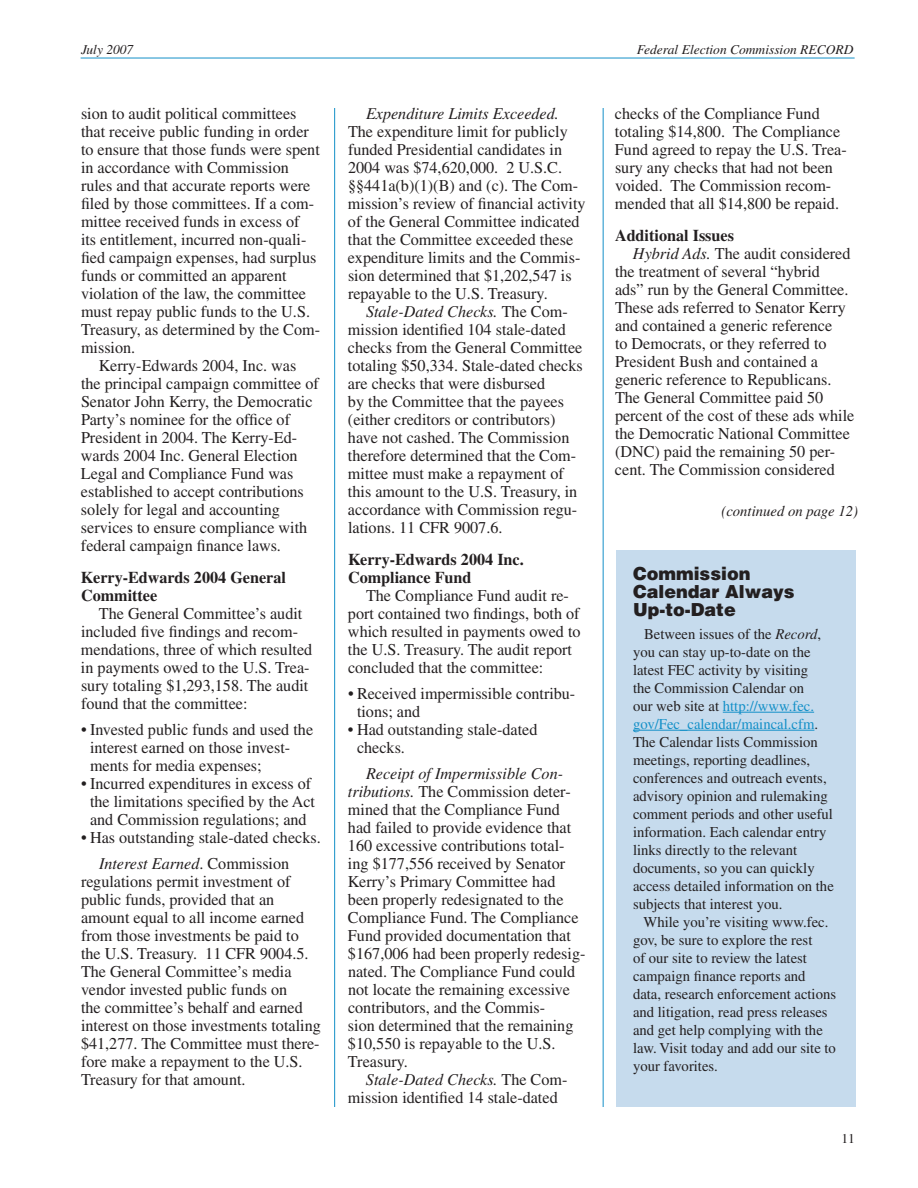
<style>
.page{position:relative;width:918px;height:1188px;background:#fff}
.page>*{position:absolute;margin:0;border:0;box-sizing:border-box;transform-origin:0 0}
.t1{font:900 18px/18px "Helvetica LT Std";color:#231f20}
.t2{font:16.5px/18px "Times LT Std";color:#231f20}
.t3{font:700 16.5px/18px "Times LT Std";color:#231f20}
.t4{font:italic 16.5px "Times LT Std";color:#231f20}
.t5{font:15px/18px "Times LT Std";color:#231f20}
.t6{font:italic 15px "Times LT Std";color:#231f20}
.t7{font:italic 13.5px "Times LT Std";color:#231f20}
.t8{font:13.5px "Times LT Std";color:#231f20}
.s1{font-style:italic}
.s2{color:#1490c8}
</style>
<div class="page">
<hr style="left:81px;top:58px;width:774px;height:1px;background:#1490c8">
<hr style="left:334px;top:108px;width:1px;height:999px;background:#1490c8">
<hr style="left:603px;top:108px;width:1px;height:999px;background:#1490c8">
<div style="left:616px;top:550px;width:240px;height:557px;background:#c6dbed"></div>
<hr style="left:723px;top:712px;width:91px;height:1px;background:#1490c8">
<hr style="left:633px;top:730px;width:181px;height:1px;background:#1490c8">
<p class="t7" style="left:81px;top:42px;width:54px">July 2007</p>
<p class="t7" style="left:637px;top:42px;width:218px">Federal Election Commission RECORD</p>
<p class="t2" style="left:81px;top:105px;width:241px">sion to audit political committees that receive public funding in order to ensure that those funds were spent in accordance with Commission rules and that accurate reports were filed by those committees. If a com&shy;mittee received funds in excess of<br>its entitlement, incurred non-quali&shy;fied campaign expenses, had surplus funds or committed an apparent violation of the law, the committee must repay public funds to the U.S.<br>Treasury, as determined by the Com&shy;mission.</p>
<p class="t2" style="left:81px;top:357px;width:240px;text-indent:18px">Kerry-Edwards 2004, Inc. was the principal campaign committee of Senator John Kerry, the Democratic Party’s nominee for the office of President in 2004. The Kerry-Ed&shy;wards 2004 Inc. General Election Legal and Compliance Fund was established to accept contributions solely for legal and accounting services to ensure compliance with federal campaign finance laws.</p>
<p class="t3" style="left:81px;top:568px;width:207px">Kerry-Edwards 2004 General<br>Committee</p>
<p class="t2" style="left:81px;top:604px;width:233px;text-indent:18px">The General Committee’s audit included five findings and recom&shy;mendations, three of which resulted in payments owed to the U.S. Trea&shy;sury totaling $1,293,158. The audit found that the committee:</p>
<p class="t2" style="left:90px;top:720px;width:225px;text-indent:-9px">• Invested public funds and used the interest earned on those invest&shy;ments for media expenses;</p>
<p class="t2" style="left:81px;top:774px;width:236px;text-align:center">• Incurred expenditures in excess of the limitations specified by the Act and Commission regulations; and</p>
<p class="t2" style="left:99px;top:824px;width:223px;line-height:26.2px;text-indent:-18px">• Has outstanding stale-dated checks.<br><span class="s1">Interest Earned</span>. Commission</p>
<p class="t2" style="left:81px;top:873px;width:241px">regulations permit investment of public funds, provided that an amount equal to all income earned from those investments be paid to the U.S. Treasury. 11 CFR 9004.5.<br>The General Committee’s media vendor invested public funds on<br>the committee’s behalf and earned interest on those investments totaling $41,277. The Committee must there&shy;fore make a repayment to the U.S.<br>Treasury for that amount.</p>
<p class="t4" style="left:366px;top:105px;width:194px">Expenditure Limits Exceeded.</p>
<p class="t2" style="left:348px;top:123px;width:239px">The expenditure limit for publicly funded Presidential candidates in 2004 was $74,620,000. 2 U.S.C. §§441a(b)(1)(B) and (c). The Com&shy;mission’s review of financial activity of the General Committee indicated that the Committee exceeded these expenditure limits and the Commis&shy;sion determined that $1,202,547 is repayable to the U.S. Treasury.</p>
<p class="t2" style="left:348px;top:303px;width:236px;text-indent:18px"><span class="s1">Stale-Dated Checks.</span> The Com&shy;mission identified 104 stale-dated checks from the General Committee totaling $50,334. Stale-dated checks are checks that were disbursed<br>by the Committee that the payees (either creditors or contributors) have not cashed. The Commission therefore determined that the Com&shy;mittee must make a repayment of this amount to the U.S. Treasury, in accordance with Commission regu&shy;lations. 11 CFR 9007.6.</p>
<p class="t3" style="left:348px;top:550px;width:177px">Kerry-Edwards 2004 Inc.<br>Compliance Fund</p>
<p class="t2" style="left:348px;top:586px;width:234px;text-indent:18px">The Compliance Fund audit re&shy;port contained two findings, both of which resulted in payments owed to the U.S. Treasury. The audit report concluded that the committee:</p>
<p class="t2" style="left:357px;top:684px;width:220px;text-indent:-9px">• Received impermissible contribu&shy;tions; and</p>
<p class="t2" style="left:357px;top:720px;width:182px;text-indent:-9px">• Had outstanding stale-dated checks.</p>
<p class="t2" style="left:348px;top:765px;width:239px;text-indent:18px"><span class="s1">Receipt of Impermissible Con&shy;tributions.</span> The Commission deter&shy;mined that the Compliance Fund had failed to provide evidence that<br>160 excessive contributions total&shy;ing $177,556 received by Senator<br>Kerry’s Primary Committee had been properly redesignated to the<br>Compliance Fund. The Compliance<br>Fund provided documentation that $167,006 had been properly redesig&shy;nated. The Compliance Fund could not locate the remaining excessive contributors, and the Commis-<br>sion determined that the remaining $10,550 is repayable to the U.S.<br>Treasury.</p>
<p class="t2" style="left:348px;top:1071px;width:221px;text-indent:18px"><span class="s1">Stale-Dated Checks.</span> The Com&shy;mission identified 14 stale-dated</p>
<p class="t2" style="left:615px;top:105px;width:233px">checks of the Compliance Fund totaling $14,800. The Compliance<br>Fund agreed to repay the U.S. Trea&shy;sury any checks that had not been voided. The Commission recom&shy;mended that all $14,800 be repaid.</p>
<p class="t3" style="left:615px;top:226px;width:121px">Additional Issues</p>
<p class="t2" style="left:633px;top:244px;width:219px"><span class="s1">Hybrid Ads.</span> The audit considered</p>
<p class="t2" style="left:615px;top:262px;width:206px">the treatment of several “hybrid</p>
<p class="t2" style="left:615px;top:280px;width:235px">ads” run by the General Committee.</p>
<p class="t2" style="left:615px;top:298px;width:232px">These ads referred to Senator Kerry</p>
<p class="t2" style="left:615px;top:316px;width:219px">and contained a generic reference</p>
<p class="t2" style="left:615px;top:334px;width:213px">to Democrats, or they referred to</p>
<p class="t2" style="left:615px;top:352px;width:204px">President Bush and contained a</p>
<p class="t2" style="left:615px;top:370px;width:218px">generic reference to Republicans.</p>
<p class="t2" style="left:615px;top:388px;width:210px">The General Committee paid 50</p>
<p class="t2" style="left:615px;top:406px;width:241px">percent of the cost of these ads while</p>
<p class="t2" style="left:615px;top:424px;width:236px">the Democratic National Committee</p>
<p class="t2" style="left:615px;top:442px;width:222px">(DNC) paid the remaining 50 per-</p>
<p class="t2" style="left:615px;top:460px;width:221px">cent. The Commission considered</p>
<p class="t6" style="left:722px;top:503px;width:138px">(continued on page 12)</p>
<p class="t1" style="left:633px;top:564px;width:163px">Commission<br>Calendar Always<br>Up-to-Date</p>
<p class="t5" style="left:633px;top:625px;width:202px;text-indent:11px">Between issues of the <span class="s1">Record</span>, you can stay up-to-date on the latest FEC activity by visiting<br>the Commission Calendar on<br>our web site at <span class="s2">http://www.fec. gov/Fec_calendar/maincal.cfm</span>.<br>The Calendar lists Commission meetings, reporting deadlines, conferences and outreach events, advisory opinion and rulemaking comment periods and other useful information. Each calendar entry links directly to the relevant documents, so you can quickly access detailed information on the subjects that interest you.</p>
<p class="t5" style="left:633px;top:913px;width:205px;text-indent:11px">While you’re visiting www.fec. gov, be sure to explore the rest<br>of our site to review the latest campaign finance reports and data, research enforcement actions and litigation, read press releases and get help complying with the law. Visit today and add our site to your favorites.</p>
<p class="t8" style="left:842px;top:1131px;width:15px">11</p>
</div>
